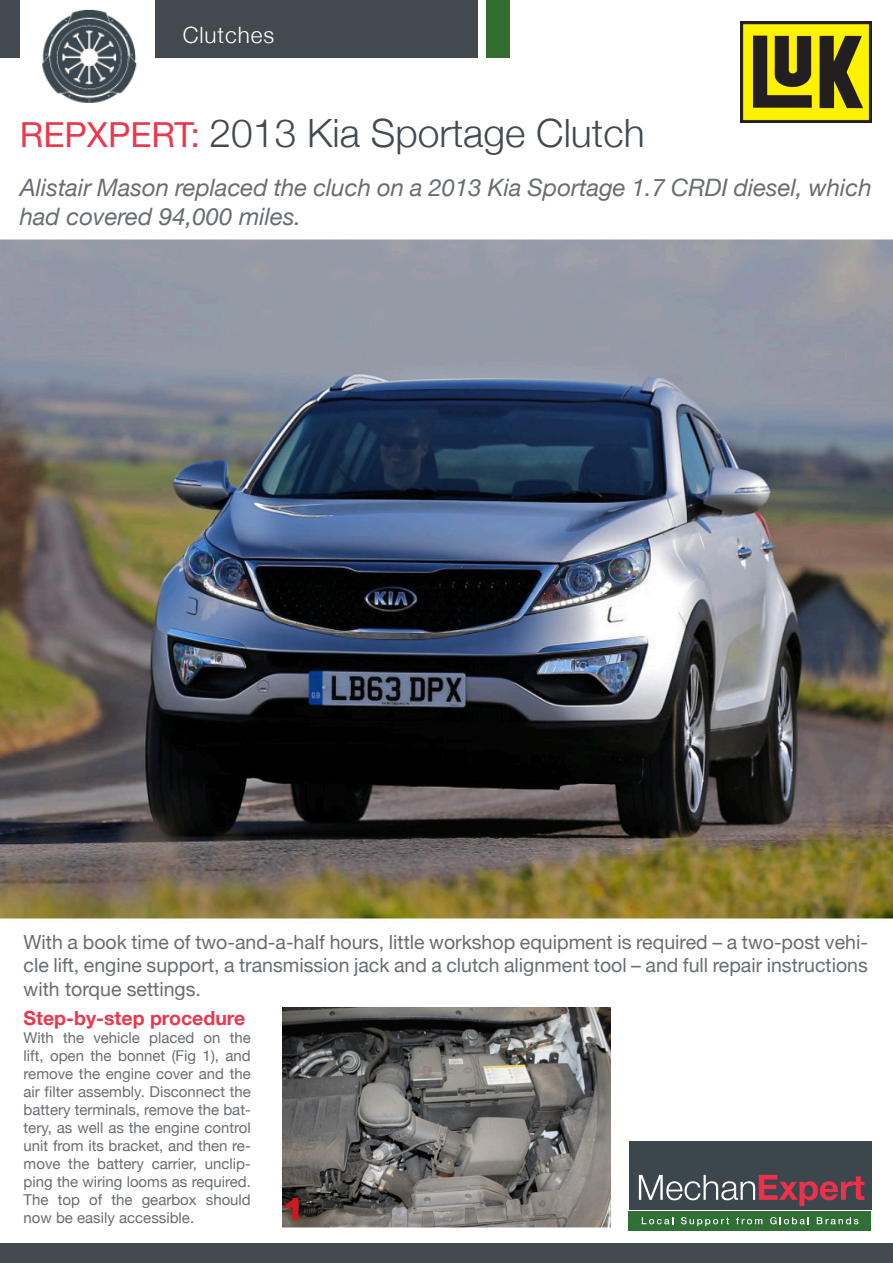
<style>
.page{position:relative;width:893px;height:1263px;background:#fff}
.page>*{position:absolute;margin:0;border:0;box-sizing:border-box;transform-origin:0 0}
.t1{font:300 39px "Helvetica Neue";color:#42494f}
.text{font:italic 24px/28.8px "Helvetica Neue";color:#686d72}
.t2{font:300 22.5px "Helvetica Neue";letter-spacing:.04em;color:#fff}
.text-2{font:19.5px/23.4px "Helvetica Neue";color:#686d72;text-align:justify}
.Headings{font:700 19.5px "Helvetica Neue";color:#ed374d}
.text-3{font:15px/18px "Helvetica Neue";color:#686d72;text-align:justify}
.s1{font-weight:400;font-size:34.5px;color:#ed374d}
</style>
<div class="page">
<div style="left:0;top:0;width:478px;height:57px;background:#42494f"></div>
<div style="left:20px;top:0;width:135px;height:88px;background:#fff"></div>
<div style="left:629px;top:1141px;width:243px;height:68px;background:#3b464d"></div>
<div style="left:629px;top:1211px;width:242px;height:20px;background:#306f36"></div>
<svg style="left:639px;top:1174px;width:225px;height:32px"></svg>
<svg style="left:642px;top:1217px;width:31px;height:7px"></svg>
<svg style="left:681px;top:1217px;width:48px;height:9px"></svg>
<svg style="left:736px;top:1217px;width:26px;height:7px"></svg>
<svg style="left:770px;top:1217px;width:39px;height:7px"></svg>
<svg style="left:817px;top:1217px;width:41px;height:7px"></svg>
<div style="left:486px;top:0;width:23px;height:57px;background:#326d2e"></div>
<div style="left:0;top:1244px;width:893px;height:19px;background:#42494f"></div>
<img style="left:42px;top:9px;width:95px;height:94px">
<img style="left:741px;top:22px;width:131px;height:101px">
<img style="left:0;top:239px;width:893px;height:680px">
<img style="left:282px;top:1008px;width:329px;height:219px">
<h3 class="t2" style="left:183px;top:17px;width:93px">Clutches</h3>
<p class="t1" style="left:20px;top:102px;width:626px"><span class="s1">REPXPERT:</span> 2013 Kia Sportage Clutch</p>
<p class="text" style="left:20px;top:175px;width:853px">Alistair Mason replaced the cluch on a 2013 Kia Sportage 1.7 CRDI diesel, which had covered 94,000 miles.</p>
<p class="text-2" style="left:24px;top:931px;width:846px">With a book time of two-and-a-half hours, little workshop equipment is required – a two-post vehi&shy;cle lift, engine support, a transmission jack and a clutch alignment tool – and full repair instructions with torque settings.</p>
<p class="Headings" style="left:24px;top:1002px;width:223px">Step-by-step procedure</p>
<p class="text-3" style="left:24px;top:1029px;width:229px">With the vehicle placed on the lift, open the bonnet (Fig 1), and remove the engine cover and the air filter assembly. Disconnect the battery terminals, remove the bat&shy;tery, as well as the engine control unit from its bracket, and then re&shy;move the battery carrier, unclip&shy;ping the wiring looms as required.<br>The top of the gearbox should now be easily accessible.</p>
</div>
